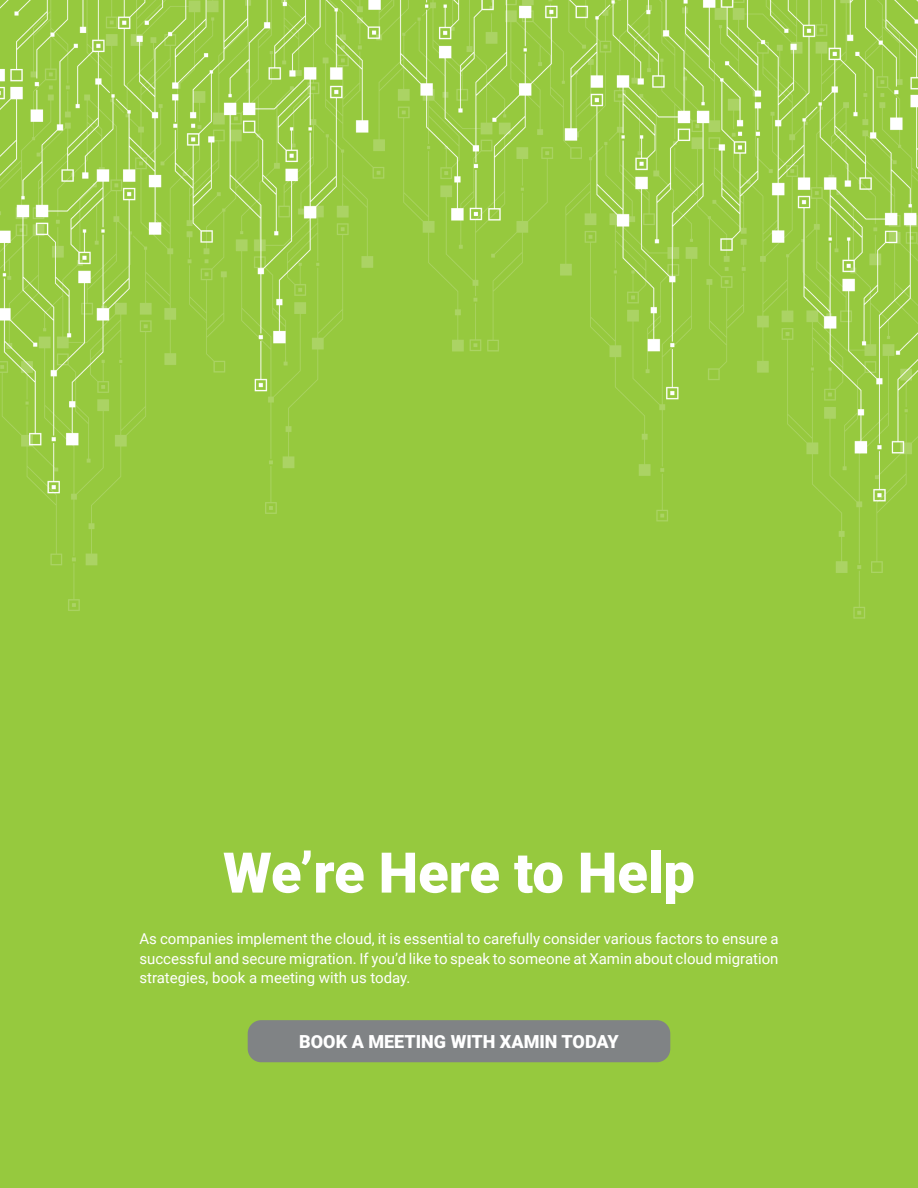
<style>
.page{position:relative;width:918px;height:1188px;background:#96c93e}
.page>*{position:absolute;margin:0;border:0;box-sizing:border-box;transform-origin:0 0}
.t1{font:900 56.1px "Roboto";color:#fff}
.t2{font:900 18px "Roboto";color:#fff}
.t3{font:15px/19.5px "Roboto";color:#fff;text-align:justify}
</style>
<div class="page">
<img style="left:0;top:0;width:918px;height:619px">
<div style="left:248px;top:1020px;width:422px;height:42px;background:#808385;border-radius:14px"></div>
<h1 class="t1" style="left:223px;top:833px;width:473px">We’re Here to Help</h1>
<p class="t3" style="left:139px;top:929px;width:641px">As companies implement the cloud, it is essential to carefully consider various factors to ensure a successful and secure migration. If you’d like to speak to someone at Xamin about cloud migration strategies, book a meeting with us today.</p>
<p class="t2" style="left:299px;top:1029px;width:321px">BOOK A MEETING WITH XAMIN TODAY</p>
</div>
